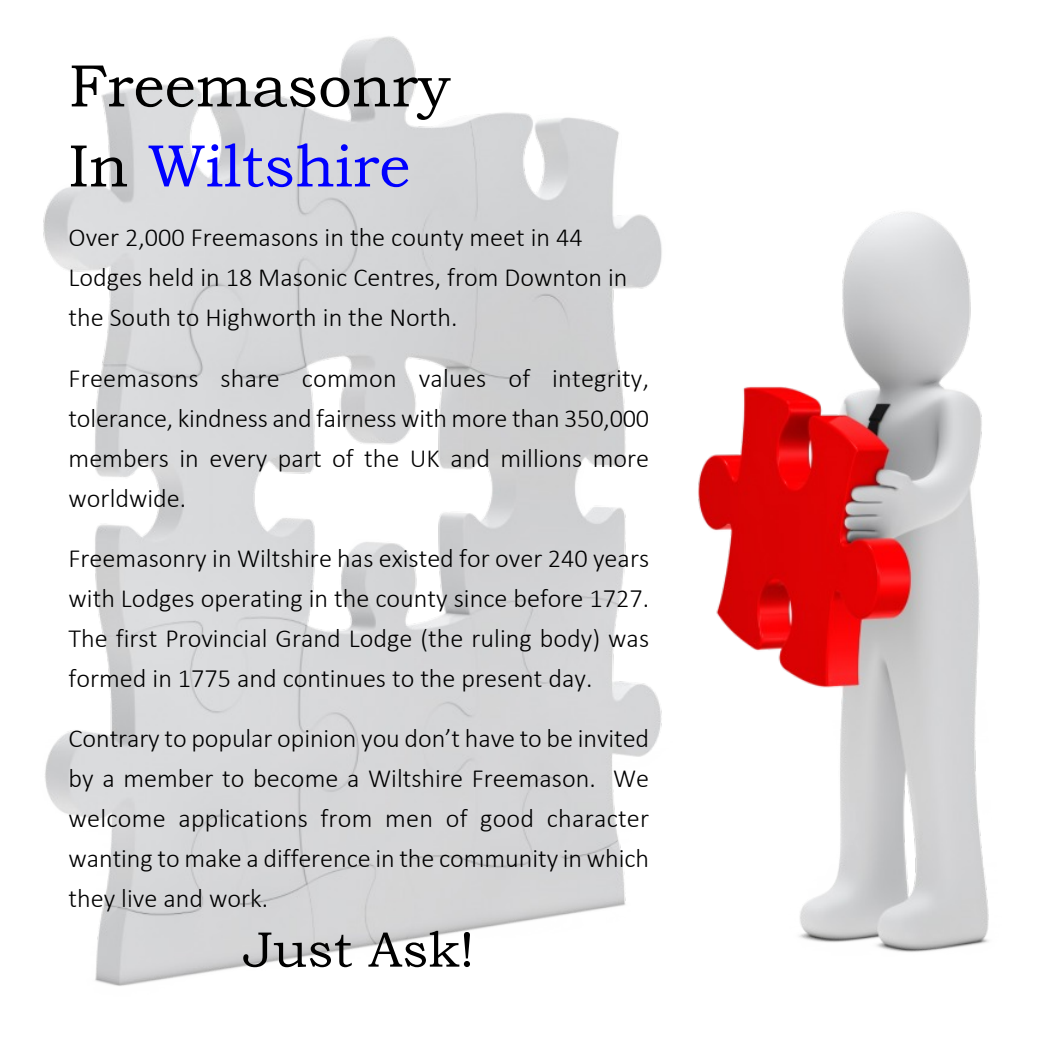
<style>
.page{position:relative;width:1042px;height:1042px;background:#fff}
.page>*{position:absolute;margin:0;border:0;box-sizing:border-box;transform-origin:0 0}
.t1{font:60px/80px "Bookman Old Style";color:#000}
.t2{font:50px "Bookman Old Style";color:#000}
.t3{font:300 26.25px/40px "Calibri";color:#000;text-align:justify}
.s1{color:#00f}
</style>
<div class="page">
<img style="left:43px;top:36px;width:946px;height:950px">
<h1 class="t1" style="left:69px;top:52px;width:383px">Freemasonry<br>In <span class="s1">Wiltshire</span></h1>
<p class="t3" style="left:69px;top:220px;width:560px;text-align:left">Over 2,000 Freemasons in the county meet in 44<br>Lodges held in 18 Masonic Centres, from Downton in the South to Highworth in the North.</p>
<p class="t3" style="left:69px;top:360px;width:582px">Freemasons share common values of integrity, tolerance, kindness and fairness with more than 350,000 members in every part of the UK and millions more worldwide.</p>
<p class="t3" style="left:69px;top:540px;width:582px">Freemasonry in Wiltshire has existed for over 240 years with Lodges operating in the county since before 1727.<br>The first Provincial Grand Lodge (the ruling body) was formed in 1775 and continues to the present day.</p>
<p class="t3" style="left:69px;top:720px;width:582px">Contrary to popular opinion you don’t have to be invited by a member to become a Wiltshire Freemason. We welcome applications from men of good character wanting to make a difference in the community in which they live and work.</p>
<h2 class="t2" style="left:243px;top:931px;width:233px">Just Ask!</h2>
</div>
